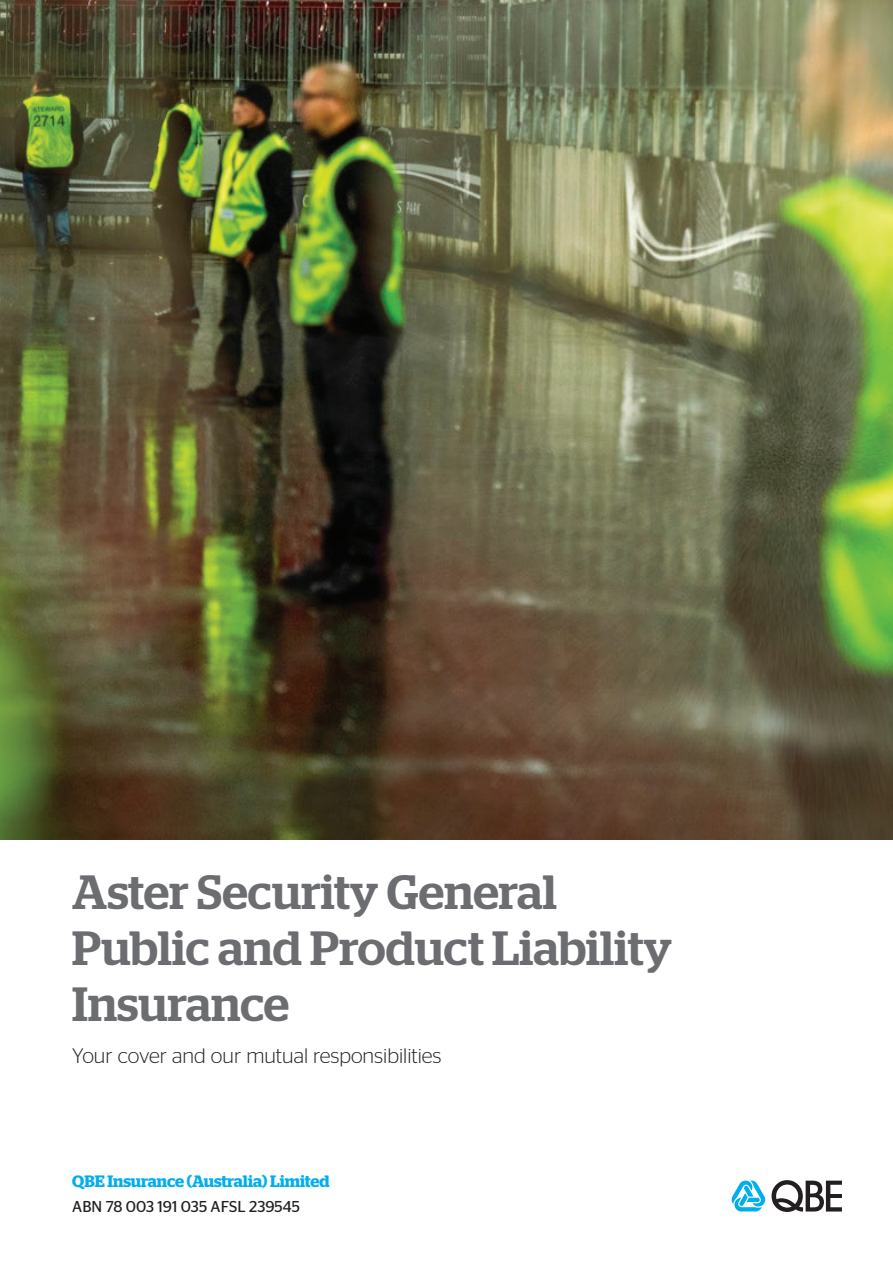
<style>
.page{position:relative;width:893px;height:1263px;background:#fff}
.page>*{position:absolute;margin:0;border:0;box-sizing:border-box;transform-origin:0 0}
.t1{font:500 48px/56.2px "Stag";color:#6c6d70}
.t2{font:300 21px "Stag Sans";color:#231f20}
.t3{font:600 16.5px "Stag";color:#00aeef}
.t4{font:15.75px "Stag Sans";color:#231f20}
</style>
<div class="page">
<img style="left:0;top:0;width:893px;height:840px">
<svg style="left:731px;top:1180px;width:111px;height:32px"></svg>
<p class="t1" style="left:72px;top:863px;width:601px">Aster Security General<br>Public and Product Liability<br>Insurance</p>
<p class="t2" style="left:72px;top:1044px;width:371px">Your cover and our mutual responsibilities</p>
<p class="t3" style="left:72px;top:1171px;width:259px">QBE Insurance (Australia) Limited</p>
<p class="t4" style="left:72px;top:1197px;width:229px">ABN 78 003 191 035 AFSL 239545</p>
</div>
